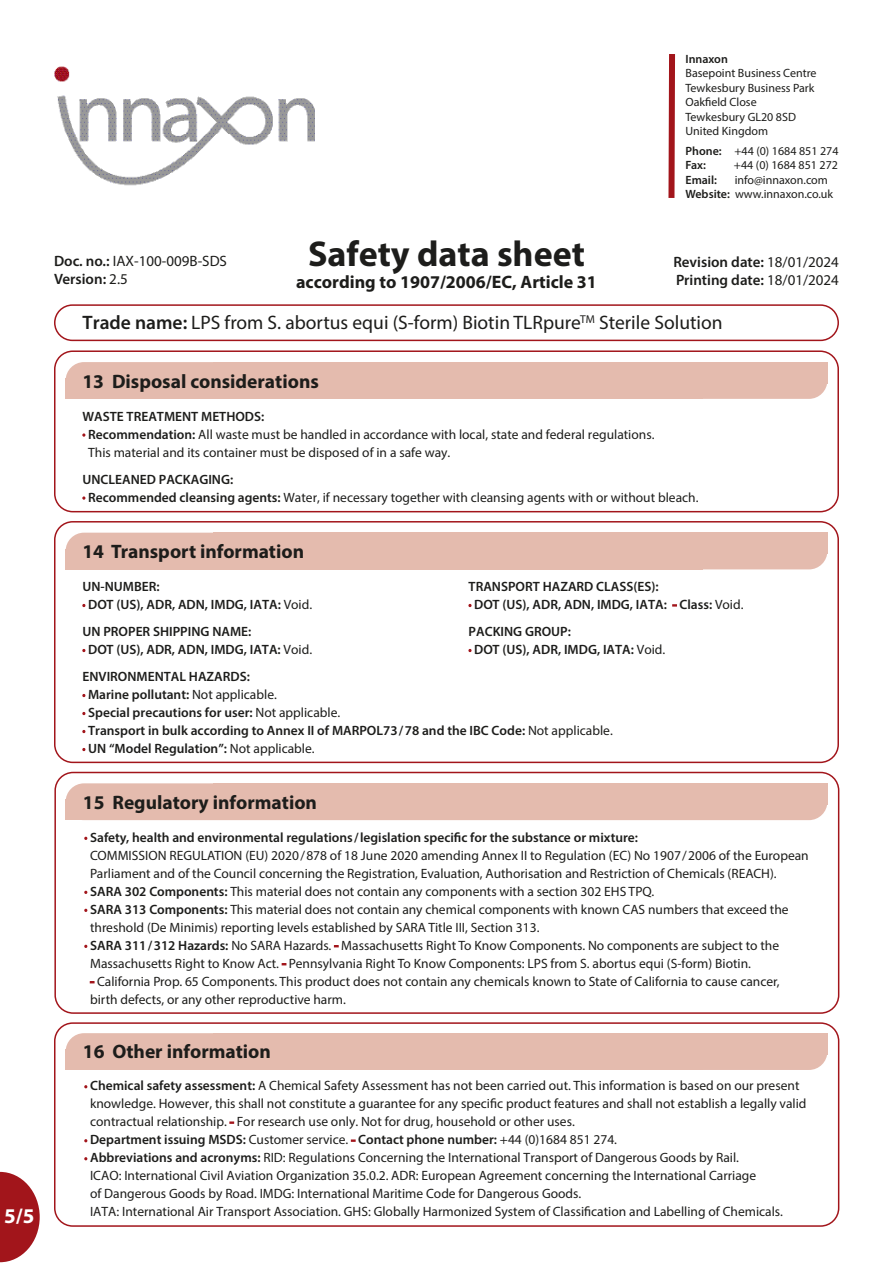
<style>
.page{position:relative;width:893px;height:1263px;background:#fff}
.page>*{position:absolute;margin:0;border:0;box-sizing:border-box;transform-origin:0 0}
.t1{font:700 36px "Myriad Pro";color:#1d1d1b}
.t2{font:700 21px "Myriad Pro";color:#fff}
.t3{font:700 19.5px "Myriad Pro";color:#1d1d1b}
.t4{font:19.5px "Myriad Pro";color:#1d1d1b}
.t5{font:700 18px "Myriad Pro";color:#1d1d1b}
.t6{font:600 15px/18px "Myriad Pro";color:#1d1d1b}
.t7{font:15px/18px "Myriad Pro";color:#1d1d1b}
.t8{font:13.5px/18px "Myriad Pro";color:#1d1d1b}
.t9{font:600 13.5px "Myriad Pro";color:#1d1d1b}
.t10{font:12px/14.4px "Myriad Pro";color:#1d1d1b}
.t11{font:600 12px "Myriad Pro";color:#1d1d1b}
.s1{font-weight:600}
.s2{font-weight:400}
.s3{color:#a2151b}
.s4{font-weight:400;color:#a2151b}
</style>
<div class="page">
<img style="left:54px;top:67px;width:261px;height:118px">
<svg style="left:668px;top:54px;width:8px;height:144px"></svg>
<div style="left:54px;top:304px;width:785px;height:37px;border:2px solid #a2151b;border-radius:18px"></div>
<div style="left:54px;top:350px;width:785px;height:162px;border:2px solid #a2151b;border-radius:18px"></div>
<div style="left:66px;top:362px;width:761px;height:37px;background:#e4bbae;border-radius:18px"></div>
<div style="left:66px;top:379px;width:637px;height:20px;background:#e4bbae"></div>
<div style="left:54px;top:521px;width:785px;height:242px;border:2px solid #a2151b;border-radius:18px"></div>
<div style="left:66px;top:533px;width:761px;height:36px;background:#e4bbae;border-radius:18px"></div>
<div style="left:66px;top:549px;width:637px;height:20px;background:#e4bbae"></div>
<div style="left:54px;top:772px;width:785px;height:242px;border:2px solid #a2151b;border-radius:18px"></div>
<div style="left:66px;top:783px;width:761px;height:37px;background:#e4bbae;border-radius:18px"></div>
<div style="left:66px;top:800px;width:637px;height:20px;background:#e4bbae"></div>
<div style="left:54px;top:1022px;width:785px;height:205px;border:2px solid #a2151b;border-radius:18px"></div>
<div style="left:66px;top:1033px;width:761px;height:37px;background:#e4bbae;border-radius:18px"></div>
<div style="left:66px;top:1050px;width:637px;height:20px;background:#e4bbae"></div>
<svg style="left:0;top:1172px;width:40px;height:90px"></svg>
<p class="t2" style="left:4px;top:1202px;width:32px">5/5</p>
<p class="t11" style="left:685px;top:51px;width:44px">Innaxon</p>
<p class="t10" style="left:685px;top:66px;width:133px">Basepoint Business Centre<br>Tewkesbury Business Park<br>Oakfield Close<br>Tewkesbury GL20 8SD<br>United Kingdom</p>
<p class="t10" style="left:685px;top:143px;width:155px"><span class="s1">Phone:</span> +44 (0) 1684 851 274<br><span class="s1">Fax:</span></p>
<p class="t10" style="left:734px;top:158px;width:106px">+44 (0) 1684 851 272</p>
<p class="t10" style="left:685px;top:172px;width:149px;text-indent:49px">info@innaxon.com<br><span class="s1">Website:</span> www.innaxon.co.uk</p>
<p class="t11" style="left:685px;top:172px;width:33px">Email:</p>
<h1 class="t1" style="left:308px;top:231px;width:278px">Safety data sheet</h1>
<h3 class="t5" style="left:296px;top:270px;width:302px">according to 1907/2006/EC, Article 31</h3>
<p class="t7" style="left:54px;top:252px;width:175px"><span class="s1">Doc. no.:</span> IAX-100-009B-SDS<br><span class="s1">Version:</span> 2.5</p>
<p class="t6" style="left:673px;top:252px;width:167px">Revision date: <span class="s2">18/01/2024<br></span>Printing date: <span class="s2">18/01/2024</span></p>
<h3 class="t4" style="left:82px;top:310px;width:642px"><span class="s1">Trade name:</span> LPS from S. abortus equi (S-form) Biotin TLRpure<sup>TM</sup> Sterile Solution</h3>
<p class="t3" style="left:82px;top:368px;width:238px">13 Disposal considerations</p>
<p class="t9" style="left:82px;top:407px;width:183px">WASTE TREATMENT METHODS:</p>
<p class="t8" style="left:88px;top:425px;width:568px;text-indent:-6px"><span class="s3">·</span> <span class="s1">Recommendation:</span> All waste must be handled in accordance with local, state and federal regulations.<br>This material and its container must be disposed of in a safe way.</p>
<p class="t9" style="left:82px;top:470px;width:152px">UNCLEANED PACKAGING:</p>
<p class="t8" style="left:82px;top:488px;width:617px"><span class="s3">·</span> <span class="s1">Recommended cleansing agents:</span> Water, if necessary together with cleansing agents with or without bleach.</p>
<p class="t3" style="left:82px;top:539px;width:223px">14 Transport information</p>
<p class="t9" style="left:82px;top:578px;width:79px">UN-NUMBER:</p>
<p class="t9" style="left:82px;top:596px;width:231px"><span class="s4">·</span> DOT (US), ADR, ADN, IMDG, IATA: <span class="s2">Void.</span></p>
<p class="t9" style="left:82px;top:623px;width:170px">UN PROPER SHIPPING NAME:</p>
<p class="t9" style="left:82px;top:641px;width:231px"><span class="s4">·</span> DOT (US), ADR, ADN, IMDG, IATA: <span class="s2">Void.</span></p>
<p class="t9" style="left:82px;top:668px;width:169px">ENVIRONMENTAL HAZARDS:</p>
<p class="t9" style="left:82px;top:686px;width:196px"><span class="s4">·</span> Marine pollutant: <span class="s2">Not applicable.</span></p>
<p class="t9" style="left:82px;top:704px;width:259px"><span class="s4">·</span> Special precautions for user: <span class="s2">Not applicable.</span></p>
<p class="t9" style="left:82px;top:722px;width:532px"><span class="s4">·</span> Transport in bulk according to Annex II of MARPOL73/78 and the IBC Code: <span class="s2">Not applicable.</span></p>
<p class="t9" style="left:82px;top:740px;width:234px"><span class="s4">·</span> UN “Model Regulation”: <span class="s2">Not applicable.</span></p>
<p class="t3" style="left:83px;top:790px;width:236px">15 Regulatory information</p>
<p class="t9" style="left:469px;top:578px;width:192px">TRANSPORT HAZARD CLASS(ES):</p>
<p class="t9" style="left:469px;top:596px;width:276px"><span class="s4">·</span> DOT (US), ADR, ADN, IMDG, IATA: <span class="s4">-</span> Class: <span class="s2">Void.</span></p>
<p class="t9" style="left:469px;top:623px;width:104px">PACKING GROUP:</p>
<p class="t9" style="left:469px;top:641px;width:198px"><span class="s4">·</span> DOT (US), ADR, IMDG, IATA: <span class="s2">Void.</span></p>
<p class="t8" style="left:90px;top:828px;width:720px;text-indent:-6px"><span class="s3">·</span> <span class="s1">Safety, health and environmental regulations/legislation specific for the substance or mixture:<br></span>COMMISSION REGULATION (EU) 2020/878 of 18 June 2020 amending Annex II to Regulation (EC) No 1907/2006 of the European<br>Parliament and of the Council concerning the Registration, Evaluation, Authorisation and Restriction of Chemicals (REACH).</p>
<p class="t8" style="left:84px;top:882px;width:571px"><span class="s3">·</span> <span class="s1">SARA 302 Components:</span> This material does not contain any components with a section 302 EHS TPQ.</p>
<p class="t8" style="left:90px;top:900px;width:700px;text-indent:-6px"><span class="s3">·</span> <span class="s1">SARA 313 Components:</span> This material does not contain any chemical components with known CAS numbers that exceed the threshold (De Minimis) reporting levels established by SARA Title III, Section 313.</p>
<p class="t8" style="left:90px;top:936px;width:691px;text-indent:-6px"><span class="s3">·</span> <span class="s1">SARA 311/312 Hazards:</span> No SARA Hazards. <span class="s3">-</span> Massachusetts Right To Know Components. No components are subject to the<br>Massachusetts Right to Know Act. <span class="s3">-</span> Pennsylvania Right To Know Components: LPS from S. abortus equi (S-form) Biotin.</p>
<p class="t8" style="left:90px;top:972px;width:691px"><span class="s3">-</span> California Prop. 65 Components. This product does not contain any chemicals known to State of California to cause cancer,</p>
<p class="t8" style="left:90px;top:990px;width:257px">birth defects, or any other reproductive harm.</p>
<p class="t3" style="left:83px;top:1038px;width:190px">16 Other information</p>
<p class="t8" style="left:90px;top:1076px;width:718px;text-indent:-6px"><span class="s3">·</span> <span class="s1">Chemical safety assessment:</span> A Chemical Safety Assessment has not been carried out. This information is based on our present knowledge. However, this shall not constitute a guarantee for any specific product features and shall not establish a legally valid contractual relationship. <span class="s3">-</span> For research use only. Not for drug, household or other uses.</p>
<p class="t9" style="left:84px;top:1131px;width:534px"><span class="s4">·</span> Department issuing MSDS: <span class="s2">Customer service.</span> <span class="s4">-</span> Contact phone number: <span class="s2">+44 (0)1684 851 274.</span></p>
<p class="t8" style="left:90px;top:1148px;width:694px;text-indent:-6px"><span class="s3">·</span> <span class="s1">Abbreviations and acronyms:</span> RID: Regulations Concerning the International Transport of Dangerous Goods by Rail.<br>ICAO: International Civil Aviation Organization 35.0.2. ADR: European Agreement concerning the International Carriage<br>of Dangerous Goods by Road. IMDG: International Maritime Code for Dangerous Goods.<br>IATA: International Air Transport Association. GHS: Globally Harmonized System of Classification and Labelling of Chemicals.</p>
</div>
